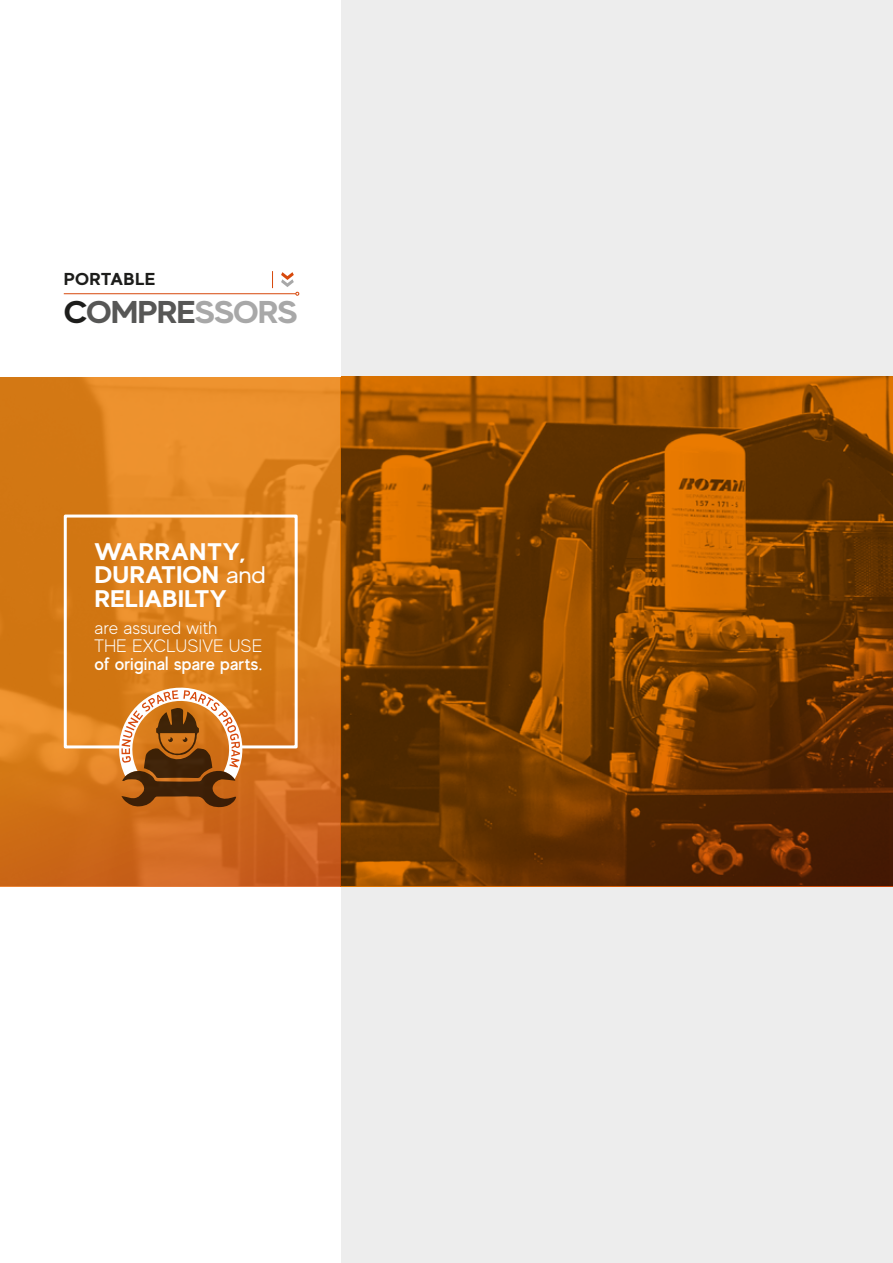
<style>
.page{position:relative;width:893px;height:1263px;background:#ededed}
.page>*{position:absolute;margin:0;border:0;box-sizing:border-box;transform-origin:0 0}
.t1{font:700 31.5px "MADE Evolve Sans";letter-spacing:-.025em;color:#575756;scale:1.1 1}
.t2{font:700 24px/23.7px "MADE Evolve Sans";color:#fff;scale:1.1 1}
.t3{font:300 18px/18px "MADE Evolve Sans";color:#fff}
.t4{font:500 18px "MADE Evolve Sans";letter-spacing:.005em;color:#fff}
.t5{font:700 17.25px "MADE Evolve Sans";letter-spacing:.015em;color:#1d1d1b;scale:1.1 1}
.s1{color:#1d1d1b}
.s2{color:#a8a8a8}
.s3{font-weight:400}
</style>
<div class="page">
<div style="left:0;top:887px;width:340px;height:376px;background:#fff"></div>
<svg style="left:340px;top:376px;width:553px;height:511px;background:#7c3f00"></svg>
<svg style="left:0;top:376px;width:340px;height:511px;background:#d97b1f"></svg>
<svg style="left:62px;top:513px;width:237px;height:237px;background:#dc8627"></svg>
<div style="left:0;top:0;width:340px;height:376px;background:#fff"></div>
<hr style="left:64px;top:293px;width:232px;height:1px;background:#d7490c">
<svg style="left:272px;top:271px;width:1px;height:17px"></svg>
<svg style="left:117px;top:679px;width:134px;height:128px;background:#b47134"></svg>
<svg style="left:281px;top:272px;width:18px;height:24px"></svg>
<p class="t5" style="left:64px;top:268px;width:85px">PORTABLE</p>
<h1 class="t1" style="left:64px;top:292px;width:214px"><span class="s1">C</span>OMPRE<span class="s2">SSORS</span></h1>
<p class="t2" style="left:95px;top:539px;width:157px">WARRANTY,<br>DURATION <span class="s3">and<br></span>RELIABILTY</p>
<p class="t3" style="left:95px;top:619px;width:170px">are assured with<br>THE EXCLUSIVE USE</p>
<p class="t4" style="left:95px;top:653px;width:170px">of original spare parts.</p>
</div>
